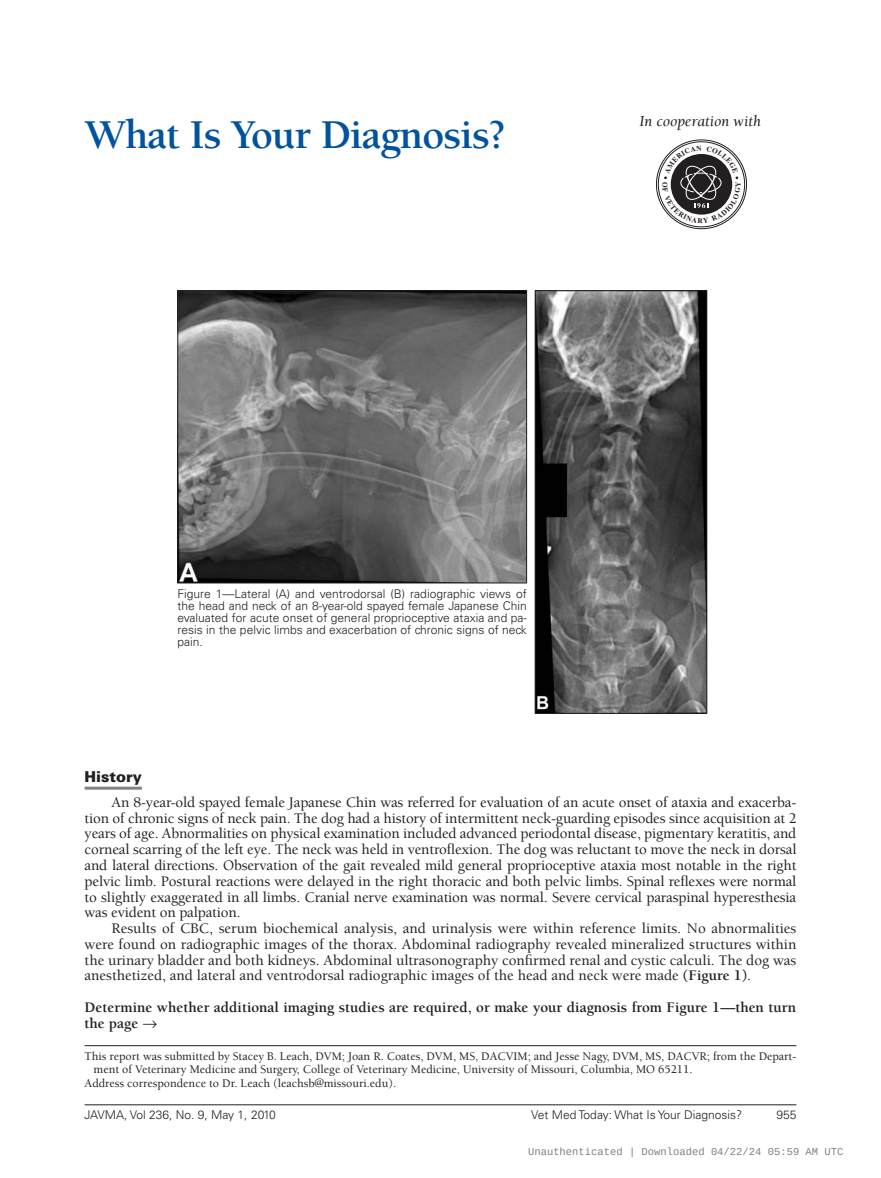
<style>
.page{position:relative;width:881px;height:1178px;background:#fff}
.page>*{position:absolute;margin:0;border:0;box-sizing:border-box;transform-origin:0 0}
.t1{font:700 42px "Berkeley";letter-spacing:-.02em;color:#0153a0}
.t2{font:italic 15.75px "Berkeley";color:#231f20}
.t3{font:500 15px/15.8px "Berkeley";letter-spacing:-.01em;color:#231f20;text-align:justify}
.t4{font:700 15px/15.8px "Berkeley";color:#231f20}
.t5{font:900 15px "Univers";color:#231f20}
.t6{font:300 12px/12px "Univers";color:#231f20;text-align:justify}
.t7{font:500 12px "Berkeley";color:#231f20}
.t8{font:10.5px "Liberation Mono";color:rgb(0 0 0/.5)}
.s1{font-weight:700}
</style>
<div class="page">
<hr style="left:85px;top:1104px;width:711px;height:1px;background:#231f20">
<hr style="left:85px;top:786px;width:57px;height:3px;background:#808285">
<hr style="left:85px;top:1044px;width:711px;height:1px;background:#231f20">
<img style="left:179px;top:292px;width:345px;height:289px">
<div style="left:177px;top:290px;width:349px;height:293px;border:1px solid #231f20"></div>
<img style="left:536px;top:292px;width:168px;height:419px">
<div style="left:534px;top:290px;width:172px;height:423px;border:1px solid #231f20"></div>
<svg style="left:656px;top:140px;width:89px;height:89px"></svg>
<h1 class="t1" style="left:85px;top:113px;width:423px">What Is Your Diagnosis?</h1>
<p class="t2" style="left:639px;top:112px;width:123px">In cooperation with</p>
<p class="t6" style="left:177px;top:587px;width:351px">Figure 1—Lateral (A) and ventrodorsal (B) radiographic views of the head and neck of an 8-year-old spayed female Japanese Chin evaluated for acute onset of general proprioceptive ataxia and pa&shy;resis in the pelvic limbs and exacerbation of chronic signs of neck pain.</p>
<p class="t5" style="left:85px;top:767px;width:59px">History</p>
<p class="t3" style="left:85px;top:794px;width:713px;text-indent:27px">An 8-year-old spayed female Japanese Chin was referred for evaluation of an acute onset of ataxia and exacerba&shy;tion of chronic signs of neck pain. The dog had a history of intermittent neck-guarding episodes since acquisition at 2 years of age. Abnormalities on physical examination included advanced periodontal disease, pigmentary keratitis, and corneal scarring of the left eye. The neck was held in ventroflexion. The dog was reluctant to move the neck in dorsal and lateral directions. Observation of the gait revealed mild general proprioceptive ataxia most notable in the right pelvic limb. Postural reactions were delayed in the right thoracic and both pelvic limbs. Spinal reflexes were normal to slightly exaggerated in all limbs. Cranial nerve examination was normal. Severe cervical paraspinal hyperesthesia was evident on palpation.</p>
<p class="t3" style="left:85px;top:920px;width:713px;text-indent:27px">Results of CBC, serum biochemical analysis, and urinalysis were within reference limits. No abnormalities were found on radiographic images of the thorax. Abdominal radiography revealed mineralized structures within the urinary bladder and both kidneys. Abdominal ultrasonography confirmed renal and cystic calculi. The dog was anesthetized, and lateral and ventrodorsal radiographic images of the head and neck were made <span class="s1">(Figure 1)</span>.</p>
<p class="t4" style="left:85px;top:999px;width:712px">Determine whether additional imaging studies are required, or make your diagnosis from Figure 1—then turn the page →</p>
<p class="t7" style="left:85px;top:1049px;width:713px">This report was submitted by Stacey B. Leach, DVM; Joan R. Coates, DVM, MS, DACVIM; and Jesse Nagy, DVM, MS, DACVR; from the Depart-</p>
<p class="t7" style="left:94px;top:1062px;width:600px">ment of Veterinary Medicine and Surgery, College of Veterinary Medicine, University of Missouri, Columbia, MO 65211.</p>
<p class="t7" style="left:85px;top:1076px;width:313px">Address correspondence to Dr. Leach (leachsb@missouri.edu).</p>
<p class="t6" style="left:85px;top:1108px;width:193px">JAVMA, Vol 236, No. 9, May 1, 2010</p>
<p class="t6" style="left:531px;top:1108px;width:212px">Vet Med Today: What Is Your Diagnosis?</p>
<p class="t6" style="left:775px;top:1108px;width:22px">955</p>
<p class="t8" style="left:528px;top:1146px;width:316px">Unauthenticated | Downloaded 04/22/24 05:59 AM UTC</p>
</div>
